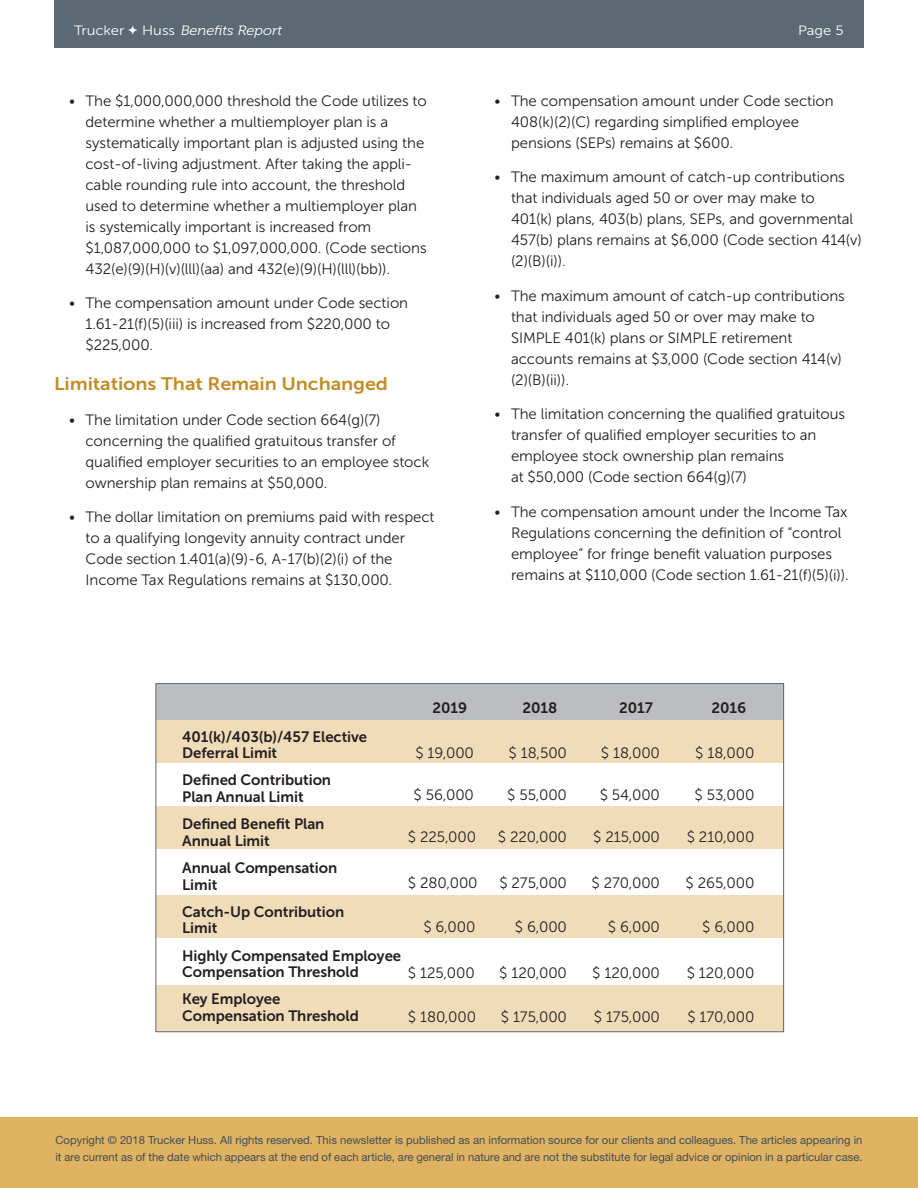
<style>
.page{position:relative;width:918px;height:1188px;background:#fff}
.page>*{position:absolute;margin:0;border:0;box-sizing:border-box;transform-origin:0 0}
.Head_B_SA_Dec_10{font:18px "Museo Sans 700";letter-spacing:-.005em;color:#c58c23;scale:1.1 1}
.BL_10_14{font:15px/21px "Museo Sans 300";letter-spacing:-.005em;color:#231f20}
.text_no_space_above{font:15px/16.5px "Museo Sans 700";letter-spacing:-.005em;color:#231f20}
.Text_10_14{font:15px "Museo Sans 300";letter-spacing:-.005em;color:#231f20}
.Text_10_14-2{font:15px "Museo Sans 700";letter-spacing:-.005em;color:#231f20}
.t1{font:italic 13.5px "Museo 300";color:#fff;scale:1.1 1}
.t2{font:13.5px "Museo Sans 300";color:#fff;scale:1.1 1}
.t3{font:11.25px/16.5px "Helvetica Neue";color:#404e57}
.s1{font-family:"Museo Sans 300";font-style:normal}
</style>
<div class="page">
<div style="left:54px;top:0;width:810px;height:47px;background:#5a6974"></div>
<div style="left:0;top:1118px;width:918px;height:70px;background:#e0b363"></div>
<div style="left:156px;top:985px;width:628px;height:47px;background:#f1dcb9"></div>
<div style="left:156px;top:895px;width:628px;height:43px;background:#f1dcb9"></div>
<div style="left:156px;top:807px;width:628px;height:42px;background:#f1dcb9"></div>
<div style="left:156px;top:720px;width:628px;height:43px;background:#f1dcb9"></div>
<div style="left:156px;top:683px;width:628px;height:37px;background:#bcbdc0"></div>
<p class="t2" style="left:74px;top:23px;width:47px">Trucker</p>
<p class="t1" style="left:142px;top:23px;width:129px"><span class="s1">Huss</span> Benefits Report</p>
<p class="t2" style="left:798px;top:23px;width:43px">Page 5</p>
<p class="BL_10_14" style="left:86px;top:90px;width:343px;text-indent:-16px">• The $1,000,000,000 threshold the Code utilizes to determine whether a multiemployer plan is a systematically important plan is adjusted using the cost-of-living adjustment. After taking the appli&shy;cable rounding rule into account, the threshold used to determine whether a multiemployer plan is systemically important is increased from $1,087,000,000 to $1,097,000,000. (Code sections 432(e)(9)(H)(v)(lll)(aa) and 432(e)(9)(H)(lll)(bb)).</p>
<p class="BL_10_14" style="left:86px;top:293px;width:324px;text-indent:-16px">• The compensation amount under Code section<br>1.61-21(f)(5)(iii) is increased from $220,000 to $225,000.</p>
<p class="Head_B_SA_Dec_10" style="left:54px;top:374px;width:305px">Limitations That Remain Unchanged</p>
<p class="BL_10_14" style="left:86px;top:409px;width:345px;text-indent:-16px">• The limitation under Code section 664(g)(7) concerning the qualified gratuitous transfer of qualified employer securities to an employee stock ownership plan remains at $50,000.</p>
<p class="BL_10_14" style="left:86px;top:507px;width:351px;text-indent:-16px">• The dollar limitation on premiums paid with respect to a qualifying longevity annuity contract under Code section 1.401(a)(9)-6, A-17(b)(2)(i) of the Income Tax Regulations remains at $130,000.</p>
<p class="BL_10_14" style="left:511px;top:90px;width:324px;text-indent:-16px">• The compensation amount under Code section<br>408(k)(2)(C) regarding simplified employee pensions (SEPs) remains at $600.</p>
<p class="BL_10_14" style="left:511px;top:167px;width:352px;text-indent:-16px">• The maximum amount of catch-up contributions that individuals aged 50 or over may make to<br>401(k) plans, 403(b) plans, SEPs, and governmental 457(b) plans remains at $6,000 (Code section 414(v) (2)(B)(i)).</p>
<p class="BL_10_14" style="left:511px;top:285px;width:335px;text-indent:-16px">• The maximum amount of catch-up contributions that individuals aged 50 or over may make to SIMPLE 401(k) plans or SIMPLE retirement accounts remains at $3,000 (Code section 414(v) (2)(B)(ii)).</p>
<p class="BL_10_14" style="left:511px;top:404px;width:336px;text-indent:-16px">• The limitation concerning the qualified gratuitous transfer of qualified employer securities to an employee stock ownership plan remains<br>at $50,000 (Code section 664(g)(7)</p>
<p class="BL_10_14" style="left:511px;top:501px;width:339px;text-indent:-16px">• The compensation amount under the Income Tax Regulations concerning the definition of “control employee” for fringe benefit valuation purposes remains at $110,000 (Code section 1.61-21(f)(5)(i)).</p>
<p class="text_no_space_above" style="left:182px;top:728px;width:187px">401(k)/403(b)/457 Elective<br>Deferral Limit</p>
<p class="text_no_space_above" style="left:182px;top:772px;width:150px">Defined Contribution<br>Plan Annual Limit</p>
<p class="text_no_space_above" style="left:182px;top:816px;width:144px">Defined Benefit Plan<br>Annual Limit</p>
<p class="text_no_space_above" style="left:182px;top:860px;width:157px">Annual Compensation<br>Limit</p>
<p class="text_no_space_above" style="left:182px;top:903px;width:164px">Catch-Up Contribution<br>Limit</p>
<p class="text_no_space_above" style="left:182px;top:947px;width:221px">Highly Compensated Employee<br>Compensation Threshold</p>
<p class="text_no_space_above" style="left:182px;top:991px;width:178px">Key Employee<br>Compensation Threshold</p>
<p class="Text_10_14-2" style="left:433px;top:699px;width:36px">2019</p>
<p class="Text_10_14-2" style="left:523px;top:699px;width:36px">2018</p>
<p class="Text_10_14-2" style="left:619px;top:699px;width:35px">2017</p>
<p class="Text_10_14-2" style="left:712px;top:699px;width:36px">2016</p>
<p class="Text_10_14" style="left:415px;top:745px;width:60px">$ 19,000</p>
<p class="Text_10_14" style="left:509px;top:745px;width:60px">$ 18,500</p>
<p class="Text_10_14" style="left:601px;top:745px;width:61px">$ 18,000</p>
<p class="Text_10_14" style="left:695px;top:745px;width:61px">$ 18,000</p>
<p class="Text_10_14" style="left:414px;top:787px;width:62px">$ 56,000</p>
<p class="Text_10_14" style="left:507px;top:787px;width:61px">$ 55,000</p>
<p class="Text_10_14" style="left:600px;top:787px;width:62px">$ 54,000</p>
<p class="Text_10_14" style="left:695px;top:787px;width:61px">$ 53,000</p>
<p class="Text_10_14" style="left:408px;top:829px;width:70px">$ 225,000</p>
<p class="Text_10_14" style="left:498px;top:829px;width:71px">$ 220,000</p>
<p class="Text_10_14" style="left:593px;top:829px;width:68px">$ 215,000</p>
<p class="Text_10_14" style="left:687px;top:829px;width:69px">$ 210,000</p>
<p class="Text_10_14" style="left:408px;top:875px;width:71px">$ 280,000</p>
<p class="Text_10_14" style="left:499px;top:875px;width:69px">$ 275,000</p>
<p class="Text_10_14" style="left:591px;top:875px;width:70px">$ 270,000</p>
<p class="Text_10_14" style="left:686px;top:875px;width:70px">$ 265,000</p>
<p class="Text_10_14" style="left:423px;top:919px;width:54px">$ 6,000</p>
<p class="Text_10_14" style="left:515px;top:919px;width:54px">$ 6,000</p>
<p class="Text_10_14" style="left:608px;top:919px;width:54px">$ 6,000</p>
<p class="Text_10_14" style="left:702px;top:919px;width:54px">$ 6,000</p>
<p class="Text_10_14" style="left:408px;top:965px;width:68px">$ 125,000</p>
<p class="Text_10_14" style="left:499px;top:965px;width:69px">$ 120,000</p>
<p class="Text_10_14" style="left:592px;top:965px;width:69px">$ 120,000</p>
<p class="Text_10_14" style="left:687px;top:965px;width:69px">$ 120,000</p>
<p class="Text_10_14" style="left:408px;top:1009px;width:70px">$ 180,000</p>
<p class="Text_10_14" style="left:501px;top:1009px;width:68px">$ 175,000</p>
<p class="Text_10_14" style="left:594px;top:1009px;width:68px">$ 175,000</p>
<p class="Text_10_14" style="left:687px;top:1009px;width:69px">$ 170,000</p>
<p class="t3" style="left:56px;top:1132px;width:809px">Copyright © 2018 Trucker Huss. All rights reserved. This newsletter is published as an information source for our clients and colleagues. The articles appearing in it are current as of the date which appears at the end of each article, are general in nature and are not the substitute for legal advice or opinion in a particular case.</p>
</div>
